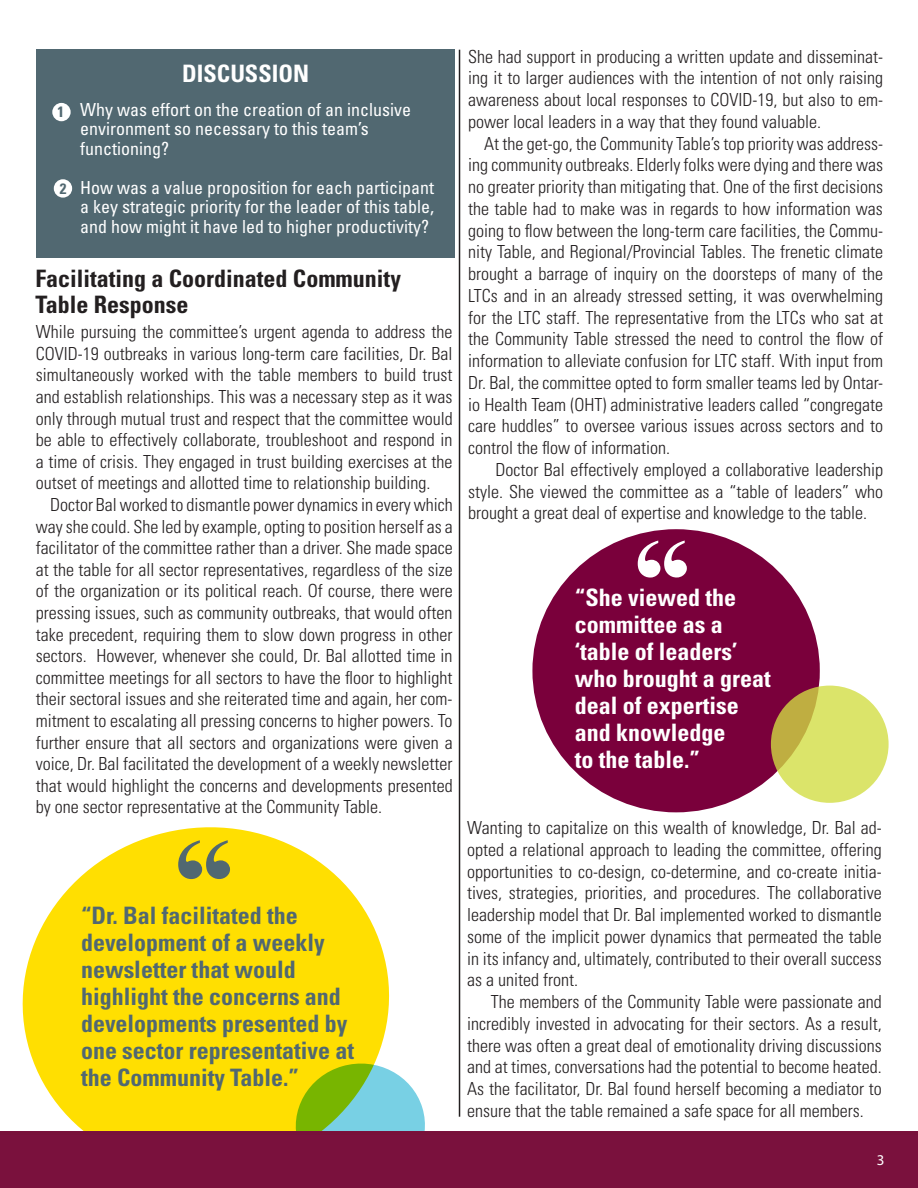
<style>
.page{position:relative;width:918px;height:1188px;background:#fff}
.page>*{position:absolute;margin:0;border:0;box-sizing:border-box;transform-origin:0 0}
.t1{font:700 condensed 24px/27px "Univers LT Std";color:#516871}
.t2{font:700 condensed 24px/27px "Univers LT Std";color:#fff}
.t3{font:700 condensed 24px "Univers LT Std";color:#231f20}
.t4{font:300 condensed 18px/21.8px "Univers LT Std";color:#231f20;text-align:justify}
.t5{font:condensed 18px/19.5px "Univers LT Std";color:#fff}
.t6{font:700 condensed 15px "Univers LT Std";color:#516871}
.t7{font:15px "Myriad Pro";color:#fff}
</style>
<div class="page">
<svg style="left:410px;top:1085px;width:22px;height:47px"></svg>
<svg style="left:2px;top:827px;width:408px;height:305px;fill:#ffdf01"></svg>
<div style="left:0;top:1132px;width:918px;height:56px;background:#7a113d"></div>
<div style="left:36px;top:50px;width:418px;height:208px;background:#516871"></div>
<div style="left:52px;top:103px;width:19px;height:18px;background:#fff;border-radius:50%"></div>
<div style="left:54px;top:179px;width:18px;height:19px;background:#fff;border-radius:50%"></div>
<div style="left:532px;top:529px;width:288px;height:283px;background:#7a003b;border-radius:50%"></div>
<svg style="left:771px;top:686px;width:118px;height:117px;background:#d5d962"></svg>
<svg style="left:638px;top:541px;width:49px;height:37px"></svg>
<svg style="left:178px;top:840px;width:52px;height:39px;background:#aba636"></svg>
<hr style="left:459px;top:50px;width:1px;height:1067px;background:#231f20">
<p class="t2" style="left:182px;top:60px;width:128px">DISCUSSION</p>
<p class="t5" style="left:80px;top:99px;width:332px">Why was effort on the creation of an inclusive environment so necessary to this team’s</p>
<p class="t5" style="left:80px;top:138px;width:90px">functioning?</p>
<p class="t5" style="left:80px;top:177px;width:355px;text-align:justify">How was a value proposition for each participant a key strategic priority for the leader of this table, and how might it have led to higher productivity?</p>
<p class="t3" style="left:36px;top:264px;width:367px">Facilitating a Coordinated Community</p>
<p class="t3" style="left:36px;top:290px;width:154px">Table Response</p>
<p class="t6" style="left:57px;top:103px;width:8px">1</p>
<p class="t6" style="left:60px;top:179px;width:8px">2</p>
<p class="t4" style="left:36px;top:321px;width:418px">While pursuing the committee’s urgent agenda to address the COVID-19 outbreaks in various long-term care facilities, Dr. Bal simultaneously worked with the table members to build trust and establish relationships. This was a necessary step as it was only through mutual trust and respect that the committee would be able to effectively collaborate, troubleshoot and respond in a time of crisis. They engaged in trust building exercises at the outset of meetings and allotted time to relationship building.</p>
<p class="t4" style="left:36px;top:494px;width:418px;text-indent:14px">Doctor Bal worked to dismantle power dynamics in every which way she could. She led by example, opting to position herself as a facilitator of the committee rather than a driver. She made space at the table for all sector representatives, regardless of the size of the organization or its political reach. Of course, there were pressing issues, such as community outbreaks, that would often take precedent, requiring them to slow down progress in other sectors. However, whenever she could, Dr. Bal allotted time in committee meetings for all sectors to have the floor to highlight their sectoral issues and she reiterated time and again, her com&shy;mitment to escalating all pressing concerns to higher powers. To further ensure that all sectors and organizations were given a voice, Dr. Bal facilitated the development of a weekly newsletter that would highlight the concerns and developments presented by one sector representative at the Community Table.</p>
<p class="t1" style="left:81px;top:902px;width:218px">“Dr. Bal facilitated the</p>
<p class="t1" style="left:81px;top:929px;width:245px">development of a weekly newsletter that would</p>
<p class="t1" style="left:81px;top:983px;width:275px">highlight the concerns and developments presented by one sector representative at the Community Table.”</p>
<p class="t4" style="left:468px;top:46px;width:416px">She had support in producing a written update and disseminat&shy;ing it to larger audiences with the intention of not only raising awareness about local responses to COVID-19, but also to em&shy;power local leaders in a way that they found valuable.</p>
<p class="t4" style="left:468px;top:133px;width:416px;text-indent:16px">At the get-go, the Community Table’s top priority was address&shy;ing community outbreaks. Elderly folks were dying and there was no greater priority than mitigating that. One of the first decisions the table had to make was in regards to how information was going to flow between the long-term care facilities, the Commu&shy;nity Table, and Regional/Provincial Tables. The frenetic climate brought a barrage of inquiry on the doorsteps of many of the LTCs and in an already stressed setting, it was overwhelming for the LTC staff. The representative from the LTCs who sat at the Community Table stressed the need to control the flow of information to alleviate confusion for LTC staff. With input from Dr. Bal, the committee opted to form smaller teams led by Ontar&shy;io Health Team (OHT) administrative leaders called “congregate care huddles” to oversee various issues across sectors and to control the flow of information.</p>
<p class="t4" style="left:468px;top:459px;width:416px;text-indent:27px">Doctor Bal effectively employed a collaborative leadership style. She viewed the committee as a “table of leaders” who brought a great deal of expertise and knowledge to the table.</p>
<p class="t2" style="left:575px;top:584px;width:163px">“She viewed the</p>
<p class="t2" style="left:575px;top:611px;width:149px">committee as a</p>
<p class="t2" style="left:575px;top:638px;width:164px">‘table of leaders’</p>
<p class="t2" style="left:575px;top:665px;width:197px">who brought a great deal of expertise</p>
<p class="t2" style="left:575px;top:719px;width:152px">and knowledge</p>
<p class="t2" style="left:575px;top:746px;width:127px">to the table.”</p>
<p class="t4" style="left:467px;top:817px;width:416px">Wanting to capitalize on this wealth of knowledge, Dr. Bal ad&shy;opted a relational approach to leading the committee, offering opportunities to co-design, co-determine, and co-create initia&shy;tives, strategies, priorities, and procedures. The collaborative leadership model that Dr. Bal implemented worked to dismantle some of the implicit power dynamics that permeated the table in its infancy and, ultimately, contributed to their overall success as a united front.</p>
<p class="t4" style="left:467px;top:991px;width:416px;text-indent:24px">The members of the Community Table were passionate and incredibly invested in advocating for their sectors. As a result, there was often a great deal of emotionality driving discussions and at times, conversations had the potential to become heated.<br>As the facilitator, Dr. Bal found herself becoming a mediator to ensure that the table remained a safe space for all members.</p>
<p class="t7" style="left:877px;top:1151px;width:9px">3</p>
</div>
